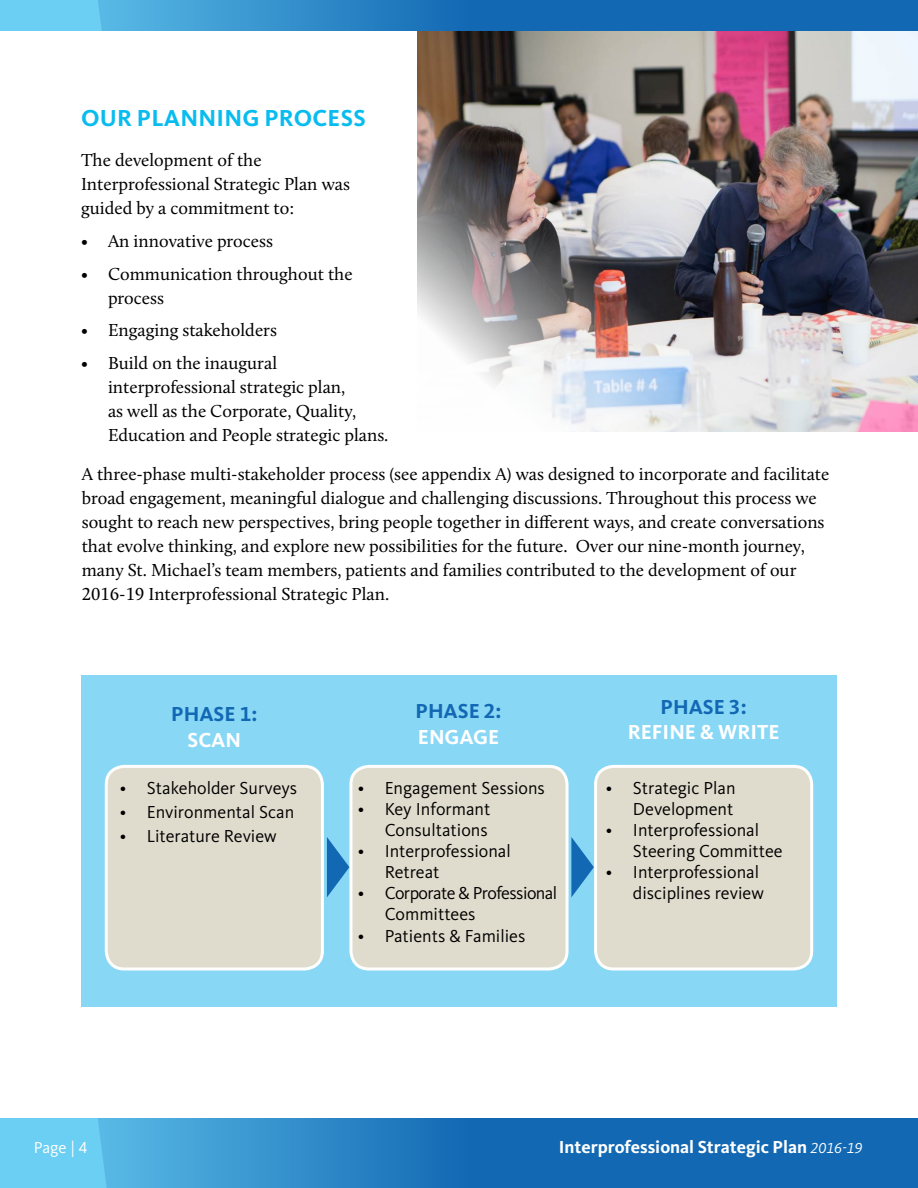
<style>
.page{position:relative;width:918px;height:1188px;background:#fff}
.page>*{position:absolute;margin:0;border:0;box-sizing:border-box;transform-origin:0 0}
.t1{font:700 24px "Kievit OT";letter-spacing:.01em;color:#09bcef}
.t2{font:700 21px "Kievit OT";color:#fff}
.t3{font:700 21px "Kievit OT";color:#1268b3}
.t4{font:18px/24px "Calluna";color:#000}
.t5{font:18px/21px "Kievit OT";color:#000;text-align:right}
.t6{font:700 18px "Kievit OT";color:#fff}
.t7{font:18px/21px "Kievit OT";letter-spacing:-.03em;color:#000}
.t8{font:16.5px "Kievit OT";color:#fff}
.s1{font-weight:400;font-style:italic;font-size:15px}
</style>
<div class="page">
<div style="left:82px;top:675px;width:755px;height:331px;background:#88d7f5"></div>
<div style="left:106px;top:766px;width:216px;height:203px;background:#e0dccd;border-radius:18px"></div>
<div style="left:105px;top:765px;width:219px;height:206px;border:3px solid #fff;border-radius:18px"></div>
<div style="left:351px;top:766px;width:216px;height:203px;background:#e0dccd;border-radius:18px"></div>
<div style="left:349px;top:765px;width:220px;height:206px;border:3px solid #fff;border-radius:18px"></div>
<div style="left:596px;top:766px;width:216px;height:203px;background:#e0dccd;border-radius:18px"></div>
<div style="left:594px;top:765px;width:219px;height:206px;border:3px solid #fff;border-radius:18px"></div>
<img style="left:418px;top:31px;width:500px;height:401px">
<svg style="left:327px;top:837px;width:22px;height:60px"></svg>
<svg style="left:571px;top:837px;width:23px;height:60px"></svg>
<div style="left:1px;top:1119px;width:917px;height:69px;background:#6bcef3"></div>
<svg style="left:98px;top:1119px;width:820px;height:69px;background:#227abe"></svg>
<div style="left:1px;top:0;width:917px;height:31px;background:#6bcef3"></div>
<svg style="left:98px;top:0;width:820px;height:31px;background:#227abe"></svg>
<h1 class="t1" style="left:81px;top:104px;width:286px">OUR PLANNING PROCESS</h1>
<p class="t4" style="left:81px;top:148px;width:271px">The development of the<br>Interprofessional Strategic Plan was guided by a commitment to:</p>
<p class="t4" style="left:81px;top:229px;width:193px">• An innovative process</p>
<p class="t4" style="left:108px;top:261px;width:246px;text-indent:-27px">• Communication throughout the process</p>
<p class="t4" style="left:81px;top:318px;width:197px">• Engaging stakeholders</p>
<p class="t4" style="left:108px;top:351px;width:282px;text-indent:-27px">• Build on the inaugural interprofessional strategic plan,<br>as well as the Corporate, Quality, Education and People strategic plans.</p>
<p class="t4" style="left:82px;top:462px;width:749px">A three-phase multi-stakeholder process (see appendix A) was designed to incorporate and facilitate broad engagement, meaningful dialogue and challenging discussions. Throughout this process we sought to reach new perspectives, bring people together in different ways, and create conversations that evolve thinking, and explore new possibilities for the future. Over our nine-month journey, many St. Michael’s team members, patients and families contributed to the development of our 2016-19 Interprofessional Strategic Plan.</p>
<p class="t3" style="left:171px;top:702px;width:88px">PHASE 1:</p>
<p class="t2" style="left:188px;top:727px;width:55px">SCAN</p>
<p class="t5" style="left:120px;top:778px;width:179px">• Stakeholder Surveys</p>
<p class="t5" style="left:120px;top:802px;width:176px">• Environmental Scan</p>
<p class="t5" style="left:120px;top:826px;width:159px">• Literature Review</p>
<p class="t3" style="left:416px;top:699px;width:88px">PHASE 2:</p>
<p class="t2" style="left:418px;top:724px;width:83px">ENGAGE</p>
<p class="t5" style="left:358px;top:778px;width:189px">• Engagement Sessions</p>
<p class="t5" style="left:358px;top:799px;width:134px">• Key Informant<br>Consultations</p>
<p class="t5" style="left:385px;top:841px;width:128px;text-align:left;text-indent:-27px">• Interprofessional<br>Retreat</p>
<p class="t7" style="left:385px;top:883px;width:174px;text-indent:-27px">• Corporate &amp; Professional<br>Committees</p>
<p class="t5" style="left:358px;top:925px;width:169px">• Patients &amp; Families</p>
<p class="t3" style="left:661px;top:695px;width:88px">PHASE 3:</p>
<p class="t2" style="left:628px;top:720px;width:153px">REFINE &amp; WRITE</p>
<p class="t5" style="left:606px;top:778px;width:131px">• Strategic Plan<br>Development</p>
<p class="t5" style="left:633px;top:820px;width:151px;text-align:left;text-indent:-27px">• Interprofessional<br>Steering Committee</p>
<p class="t5" style="left:606px;top:862px;width:159px">• Interprofessional disciplines review</p>
<p class="t8" style="left:34px;top:1139px;width:55px">Page | 4</p>
<p class="t6" style="left:559px;top:1137px;width:305px">Interprofessional Strategic Plan <span class="s1">2016-19</span></p>
</div>
